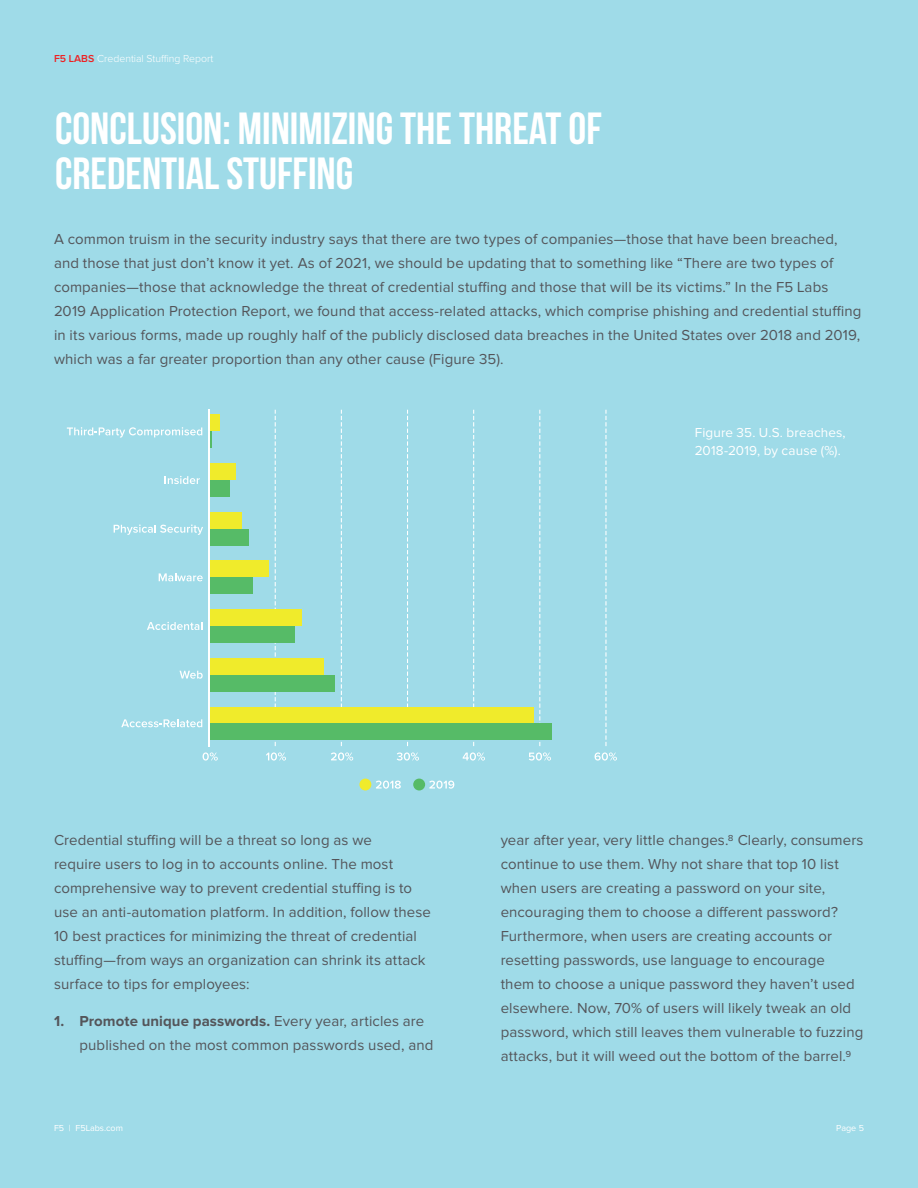
<style>
.page{position:relative;width:918px;height:1188px;background:#9fdbe8}
.page>*{position:absolute;margin:0;border:0;box-sizing:border-box;transform-origin:0 0}
.t1{font:45px/45px "Bebas Neue";color:#fff}
.t2{font:15px/24px "Proxima Nova";letter-spacing:.005em;color:#54555a}
.t3{font:13.5px/18px "Proxima Nova";letter-spacing:.01em;color:#fff}
.t4{font:300 10.5px "Proxima Nova";color:#fff}
.t5{font:9px "Proxima Nova";color:#fff}
.s1{font-weight:600;color:#ee2123}
.s2{font-weight:700}
</style>
<div class="page">
<svg style="left:159px;top:573px;width:44px;height:8px"></svg>
<svg style="left:114px;top:524px;width:89px;height:11px"></svg>
<svg style="left:165px;top:476px;width:35px;height:8px"></svg>
<svg style="left:67px;top:427px;width:135px;height:11px"></svg>
<svg style="left:147px;top:622px;width:55px;height:8px"></svg>
<svg style="left:180px;top:671px;width:23px;height:8px"></svg>
<svg style="left:121px;top:719px;width:81px;height:8px"></svg>
<svg style="left:275px;top:410px;width:1px;height:336px"></svg>
<svg style="left:341px;top:410px;width:1px;height:336px"></svg>
<svg style="left:407px;top:410px;width:1px;height:336px"></svg>
<svg style="left:473px;top:410px;width:1px;height:336px"></svg>
<svg style="left:539px;top:410px;width:1px;height:336px"></svg>
<svg style="left:605px;top:410px;width:2px;height:336px"></svg>
<div style="left:209px;top:415px;width:10px;height:16px;background:#f0eb2b"></div>
<hr style="left:209px;top:431px;width:3px;height:17px;background:#56bb67">
<div style="left:209px;top:463px;width:26px;height:17px;background:#f0eb2b"></div>
<div style="left:209px;top:480px;width:20px;height:17px;background:#56bb67"></div>
<div style="left:209px;top:512px;width:33px;height:17px;background:#f0eb2b"></div>
<div style="left:209px;top:529px;width:40px;height:17px;background:#56bb67"></div>
<div style="left:209px;top:561px;width:60px;height:16px;background:#f0eb2b"></div>
<div style="left:209px;top:577px;width:44px;height:17px;background:#56bb67"></div>
<div style="left:209px;top:609px;width:92px;height:17px;background:#f0eb2b"></div>
<div style="left:209px;top:626px;width:86px;height:17px;background:#56bb67"></div>
<div style="left:209px;top:658px;width:114px;height:17px;background:#f0eb2b"></div>
<div style="left:209px;top:675px;width:126px;height:17px;background:#56bb67"></div>
<div style="left:209px;top:707px;width:324px;height:16px;background:#f0eb2b"></div>
<div style="left:209px;top:723px;width:343px;height:17px;background:#56bb67"></div>
<div style="left:359px;top:779px;width:12px;height:11px;background:#f0eb2b;border-radius:50%"></div>
<svg style="left:376px;top:781px;width:25px;height:8px"></svg>
<div style="left:413px;top:779px;width:12px;height:11px;background:#56bb67;border-radius:50%"></div>
<svg style="left:429px;top:781px;width:25px;height:8px"></svg>
<svg style="left:203px;top:752px;width:15px;height:9px"></svg>
<svg style="left:331px;top:752px;width:22px;height:9px"></svg>
<svg style="left:266px;top:752px;width:20px;height:9px"></svg>
<svg style="left:397px;top:752px;width:22px;height:9px"></svg>
<svg style="left:463px;top:752px;width:22px;height:9px"></svg>
<svg style="left:529px;top:752px;width:22px;height:9px"></svg>
<svg style="left:595px;top:752px;width:22px;height:9px"></svg>
<hr style="left:209px;top:409px;width:1px;height:337px;background:#fff">
<p class="t4" style="left:54px;top:54px;width:161px"><span class="s1">F5 LABS</span> Credential Stuffing Report</p>
<p class="t1" style="left:55px;top:105px;width:548px">CONCLUSION: MINIMIZING THE THREAT OF<br>CREDENTIAL STUFFING</p>
<p class="t2" style="left:54px;top:228px;width:809px">A common truism in the security industry says that there are two types of companies—those that have been breached, and those that just don’t know it yet. As of 2021, we should be updating that to something like “There are two types of companies—those that acknowledge the threat of credential stuffing and those that will be its victims.” In the F5 Labs 2019 Application Protection Report, we found that access-related attacks, which comprise phishing and credential stuffing in its various forms, made up roughly half of the publicly disclosed data breaches in the United States over 2018 and 2019, which was a far greater proportion than any other cause (Figure 35).</p>
<p class="t3" style="left:695px;top:424px;width:153px">Figure 35. U.S. breaches,<br>2018-2019, by cause (%).</p>
<p class="t2" style="left:54px;top:828px;width:378px">Credential stuffing will be a threat so long as we<br>require users to log in to accounts online. The most comprehensive way to prevent credential stuffing is to use an anti-automation platform. In addition, follow these 10 best practices for minimizing the threat of credential stuffing—from ways an organization can shrink its attack surface to tips for employees:</p>
<p class="t2" style="left:80px;top:1010px;width:355px;text-indent:-26px"><span class="s2">1. Promote unique passwords.</span> Every year, articles are published on the most common passwords used, and</p>
<p class="t2" style="left:501px;top:828px;width:364px">year after year, very little changes.8 Clearly, consumers continue to use them. Why not share that top 10 list when users are creating a password on your site, encouraging them to choose a different password?<br>Furthermore, when users are creating accounts or resetting passwords, use language to encourage<br>them to choose a unique password they haven’t used elsewhere. Now, 70% of users will likely tweak an old password, which still leaves them vulnerable to fuzzing attacks, but it will weed out the bottom of the barrel.9</p>
<p class="t5" style="left:54px;top:1124px;width:71px">F5 | F5Labs.com</p>
<p class="t5" style="left:836px;top:1124px;width:29px">Page 5</p>
</div>
